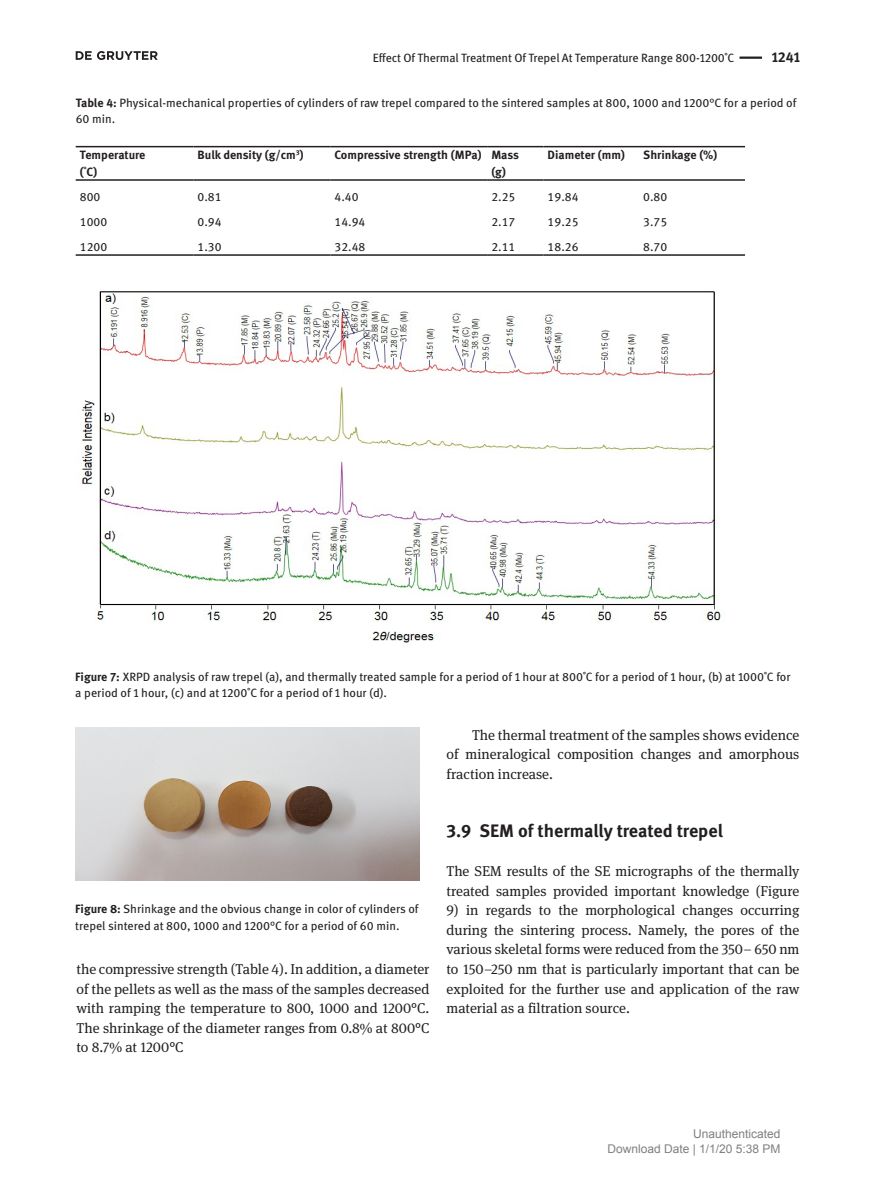
<style>
.page{position:relative;width:893px;height:1191px;background:#fff}
.page>*{position:absolute;margin:0;border:0;box-sizing:border-box;transform-origin:0 0}
.t1{font:700 18px "DG Meta Science";color:#231f20}
.paragraph_without_in{font:14.25px/19.5px "DG Meta Serif Science";color:#231f20;text-align:justify}
.paragraph_with_inden{font:14.25px/19.5px "DG Meta Serif Science";color:#231f20;text-align:justify}
.t2{font:700 14.25px "DG Meta Science";color:#231f20}
.caption_figure{font:12px/16.5px "DG Meta Science";color:#231f20}
.table_header{font:700 12px "DG Meta Science";letter-spacing:-.005em;color:#231f20}
.table_body{font:12px "DG Meta Science";color:#231f20}
.t3{font:12px/15px "Arial";color:#808080;text-align:right}
.s1{font-weight:700}
</style>
<div class="page">
<svg style="left:76px;top:51px;width:82px;height:9px"></svg>
<hr style="left:739px;top:57px;width:23px;height:2px;background:#231f20">
<img style="left:78px;top:291px;width:644px;height:354px">
<img style="left:75px;top:727px;width:344px;height:153px">
<hr style="left:76px;top:146px;width:117px;height:1px;background:#231f20">
<hr style="left:193px;top:146px;width:137px;height:1px;background:#231f20">
<hr style="left:330px;top:146px;width:157px;height:1px;background:#231f20">
<hr style="left:487px;top:146px;width:56px;height:1px;background:#231f20">
<hr style="left:543px;top:146px;width:96px;height:1px;background:#231f20">
<hr style="left:639px;top:146px;width:106px;height:1px;background:#231f20">
<hr style="left:76px;top:179px;width:117px;height:2px;background:#231f20">
<hr style="left:193px;top:179px;width:137px;height:2px;background:#231f20">
<hr style="left:330px;top:179px;width:157px;height:2px;background:#231f20">
<hr style="left:487px;top:179px;width:56px;height:2px;background:#231f20">
<hr style="left:543px;top:179px;width:96px;height:2px;background:#231f20">
<hr style="left:639px;top:179px;width:106px;height:2px;background:#231f20">
<hr style="left:76px;top:254px;width:117px;height:2px;background:#231f20">
<hr style="left:193px;top:254px;width:137px;height:2px;background:#231f20">
<hr style="left:330px;top:254px;width:157px;height:2px;background:#231f20">
<hr style="left:487px;top:254px;width:56px;height:2px;background:#231f20">
<hr style="left:543px;top:254px;width:96px;height:2px;background:#231f20">
<hr style="left:639px;top:254px;width:106px;height:2px;background:#231f20">
<p class="caption_figure" style="left:373px;top:49px;width:363px">Effect Of Thermal Treatment Of Trepel At Temperature Range 800-1200˚C</p>
<p class="t2" style="left:772px;top:45px;width:30px">1241</p>
<p class="caption_figure" style="left:76px;top:94px;width:722px"><span class="s1">Table 4:</span> Physical-mechanical properties of cylinders of raw trepel compared to the sintered samples at 800, 1000 and 1200°C for a period of<br>60 min.</p>
<p class="table_header" style="left:80px;top:145px;width:67px">Temperature</p>
<p class="table_header" style="left:80px;top:162px;width:19px">(˚C)</p>
<p class="table_header" style="left:198px;top:145px;width:108px">Bulk density (g/cm<sup>3</sup>)</p>
<p class="table_header" style="left:335px;top:145px;width:148px">Compressive strength (MPa)</p>
<p class="table_header" style="left:491px;top:145px;width:29px">Mass</p>
<p class="table_header" style="left:491px;top:162px;width:16px">(g)</p>
<p class="table_header" style="left:548px;top:145px;width:79px">Diameter (mm)</p>
<p class="table_header" style="left:643px;top:145px;width:76px">Shrinkage (%)</p>
<p class="table_body" style="left:80px;top:187px;width:22px">800</p>
<p class="table_body" style="left:198px;top:187px;width:26px">0.81</p>
<p class="table_body" style="left:335px;top:187px;width:26px">4.40</p>
<p class="table_body" style="left:491px;top:187px;width:26px">2.25</p>
<p class="table_body" style="left:548px;top:187px;width:32px">19.84</p>
<p class="table_body" style="left:643px;top:187px;width:26px">0.80</p>
<p class="table_body" style="left:80px;top:212px;width:29px">1000</p>
<p class="table_body" style="left:198px;top:212px;width:26px">0.94</p>
<p class="table_body" style="left:335px;top:212px;width:32px">14.94</p>
<p class="table_body" style="left:491px;top:212px;width:26px">2.17</p>
<p class="table_body" style="left:548px;top:212px;width:32px">19.25</p>
<p class="table_body" style="left:643px;top:212px;width:26px">3.75</p>
<p class="table_body" style="left:80px;top:237px;width:29px">1200</p>
<p class="table_body" style="left:198px;top:237px;width:26px">1.30</p>
<p class="table_body" style="left:335px;top:237px;width:32px">32.48</p>
<p class="table_body" style="left:491px;top:237px;width:26px">2.11</p>
<p class="table_body" style="left:548px;top:237px;width:32px">18.26</p>
<p class="table_body" style="left:643px;top:237px;width:26px">8.70</p>
<p class="caption_figure" style="left:75px;top:668px;width:717px"><span class="s1">Figure 7:</span> XRPD analysis of raw trepel (a), and thermally treated sample for a period of 1 hour at 800˚C for a period of 1 hour, (b) at 1000˚C for a period of 1 hour, (c) and at 1200˚C for a period of 1 hour (d).</p>
<p class="paragraph_with_inden" style="left:446px;top:725px;width:354px;text-indent:26px">The thermal treatment of the samples shows evidence of mineralogical composition changes and amorphous fraction increase.</p>
<p class="caption_figure" style="left:75px;top:900px;width:345px"><span class="s1">Figure 8:</span> Shrinkage and the obvious change in color of cylinders of trepel sintered at 800, 1000 and 1200°C for a period of 60 min.</p>
<p class="paragraph_without_in" style="left:77px;top:959px;width:354px">the compressive strength (Table 4). In addition, a diameter of the pellets as well as the mass of the samples decreased with ramping the temperature to 800, 1000 and 1200°C.<br>The shrinkage of the diameter ranges from 0.8% at 800°C to 8.7% at 1200°C</p>
<p class="t1" style="left:446px;top:816px;width:278px">3.9 SEM of thermally treated trepel</p>
<p class="paragraph_without_in" style="left:446px;top:861px;width:354px">The SEM results of the SE micrographs of the thermally treated samples provided important knowledge (Figure</p>
<p class="paragraph_without_in" style="left:446px;top:900px;width:354px">9) in regards to the morphological changes occurring during the sintering process. Namely, the pores of the various skeletal forms were reduced from the 350– 650 nm to 150–250 nm that is particularly important that can be exploited for the further use and application of the raw material as a filtration source.</p>
<p class="t3" style="left:607px;top:1127px;width:175px">Unauthenticated<br>Download Date | 1/1/20 5:38 PM</p>
</div>
